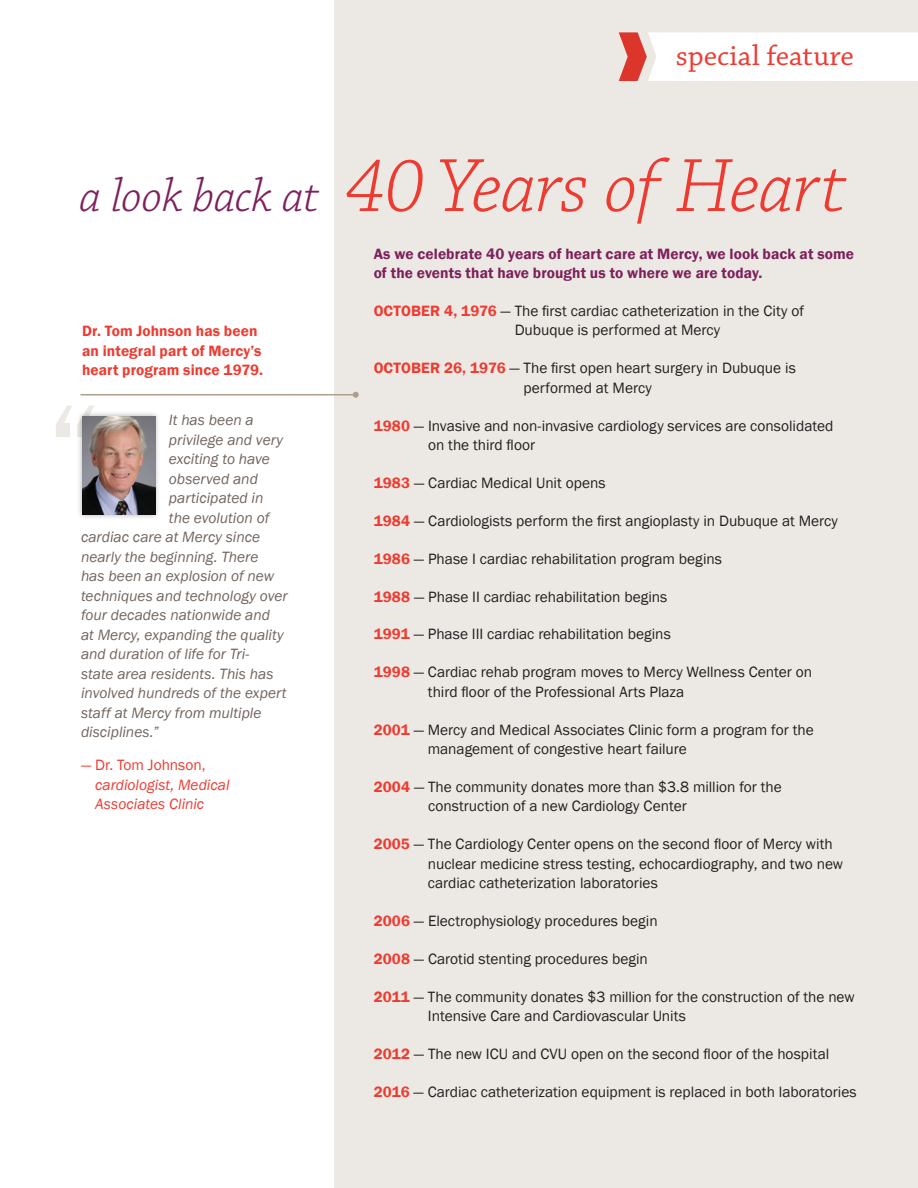
<style>
.page{position:relative;width:918px;height:1188px;background:#fff}
.page>*{position:absolute;margin:0;border:0;box-sizing:border-box;transform-origin:0 0}
.t1{font:italic 300 79.5px "Chaparral Pro";letter-spacing:-.015em;color:#ee3b31}
.t2{font:30px "Chaparral Pro";color:#ee3b31}
.t3{font:15.3px/19.5px "Franklin Gothic";color:#231f20}
.t4{font:italic 15.3px/19.5px "Franklin Gothic";color:#71655d}
.t5{font:600 15.3px/19.5px "Franklin Gothic";letter-spacing:.005em;color:#7d205b}
.t6{font:600 15.3px/19.5px "Franklin Gothic";letter-spacing:.005em;color:#ee3b31}
.t7{font:italic 15.3px "Franklin Gothic";color:#ee3b31}
.t8{font:15.3px "Franklin Gothic";color:#ee3b31}
.s1{font-size:49.05px;color:#7d205b}
.s2{font-weight:600;color:#ee3b31}
</style>
<div class="page">
<div style="left:335px;top:0;width:583px;height:1188px;background:#ece9e4"></div>
<hr style="left:81px;top:394px;width:275px;height:1px;background:#ac9f8d">
<svg style="left:619px;top:32px;width:299px;height:49px;background:#fbf1f0"></svg>
<svg style="left:353px;top:392px;width:6px;height:6px"></svg>
<svg style="left:56px;top:406px;width:38px;height:31px"></svg>
<div style="left:76px;top:411px;width:85px;height:109px;background:#231f20;opacity:.31"></div>
<img style="left:82px;top:416px;width:73px;height:99px">
<p class="t2" style="left:676px;top:39px;width:179px">special feature</p>
<h1 class="t1" style="left:79px;top:143px;width:768px"><span class="s1">a look back at</span> 40 Years of Heart</h1>
<p class="t6" style="left:82px;top:322px;width:182px">Dr. Tom Johnson has been an integral part of Mercy’s heart program since 1979.</p>
<p class="t4" style="left:169px;top:411px;width:116px">It has been a privilege and very exciting to have observed and participated in the evolution of</p>
<p class="t4" style="left:81px;top:528px;width:208px">cardiac care at Mercy since nearly the beginning. There<br>has been an explosion of new techniques and technology over four decades nationwide and<br>at Mercy, expanding the quality and duration of life for Tri-<br>state area residents. This has involved hundreds of the expert staff at Mercy from multiple disciplines.”</p>
<p class="t8" style="left:81px;top:755px;width:126px">— Dr. Tom Johnson,</p>
<p class="t7" style="left:95px;top:775px;width:136px">cardiologist, Medical</p>
<p class="t7" style="left:95px;top:794px;width:111px">Associates Clinic</p>
<p class="t5" style="left:374px;top:244px;width:482px">As we celebrate 40 years of heart care at Mercy, we look back at some of the events that have brought us to where we are today.</p>
<p class="t3" style="left:515px;top:301px;width:291px;text-indent:-141px"><span class="s2">OCTOBER 4, 1976</span> — The first cardiac catheterization in the City of<br>Dubuque is performed at Mercy</p>
<p class="t3" style="left:374px;top:359px;width:424px;text-align:center"><span class="s2">OCTOBER 26, 1976</span> — The first open heart surgery in Dubuque is performed at Mercy</p>
<p class="t3" style="left:374px;top:416px;width:461px"><span class="s2">1980</span> — Invasive and non-invasive cardiology services are consolidated</p>
<p class="t3" style="left:428px;top:436px;width:109px">on the third floor</p>
<p class="t3" style="left:374px;top:473px;width:233px"><span class="s2">1983</span> — Cardiac Medical Unit opens</p>
<p class="t3" style="left:374px;top:511px;width:466px"><span class="s2">1984</span> — Cardiologists perform the first angioplasty in Dubuque at Mercy</p>
<p class="t3" style="left:374px;top:549px;width:350px"><span class="s2">1986</span> — Phase I cardiac rehabilitation program begins</p>
<p class="t3" style="left:374px;top:587px;width:295px"><span class="s2">1988</span> — Phase II cardiac rehabilitation begins</p>
<p class="t3" style="left:374px;top:625px;width:299px"><span class="s2">1991</span> — Phase III cardiac rehabilitation begins</p>
<p class="t3" style="left:374px;top:663px;width:440px"><span class="s2">1998</span> — Cardiac rehab program moves to Mercy Wellness Center on</p>
<p class="t3" style="left:428px;top:682px;width:258px">third floor of the Professional Arts Plaza</p>
<p class="t3" style="left:374px;top:720px;width:442px"><span class="s2">2001</span> — Mercy and Medical Associates Clinic form a program for the</p>
<p class="t3" style="left:428px;top:740px;width:260px">management of congestive heart failure</p>
<p class="t3" style="left:428px;top:777px;width:355px;text-indent:-54px"><span class="s2">2004</span> — The community donates more than $3.8 million for the construction of a new Cardiology Center</p>
<p class="t3" style="left:374px;top:835px;width:461px"><span class="s2">2005</span> — The Cardiology Center opens on the second floor of Mercy with</p>
<p class="t3" style="left:428px;top:854px;width:417px">nuclear medicine stress testing, echocardiography, and two new</p>
<p class="t3" style="left:428px;top:874px;width:232px">cardiac catheterization laboratories</p>
<p class="t3" style="left:374px;top:912px;width:285px"><span class="s2">2006</span> — Electrophysiology procedures begin</p>
<p class="t3" style="left:374px;top:949px;width:276px"><span class="s2">2008</span> — Carotid stenting procedures begin</p>
<p class="t3" style="left:428px;top:987px;width:428px;text-indent:-54px"><span class="s2">2011</span> — The community donates $3 million for the construction of the new<br>Intensive Care and Cardiovascular Units</p>
<p class="t3" style="left:374px;top:1045px;width:457px"><span class="s2">2012</span> — The new ICU and CVU open on the second floor of the hospital</p>
<p class="t3" style="left:374px;top:1083px;width:485px"><span class="s2">2016</span> — Cardiac catheterization equipment is replaced in both laboratories</p>
</div>
